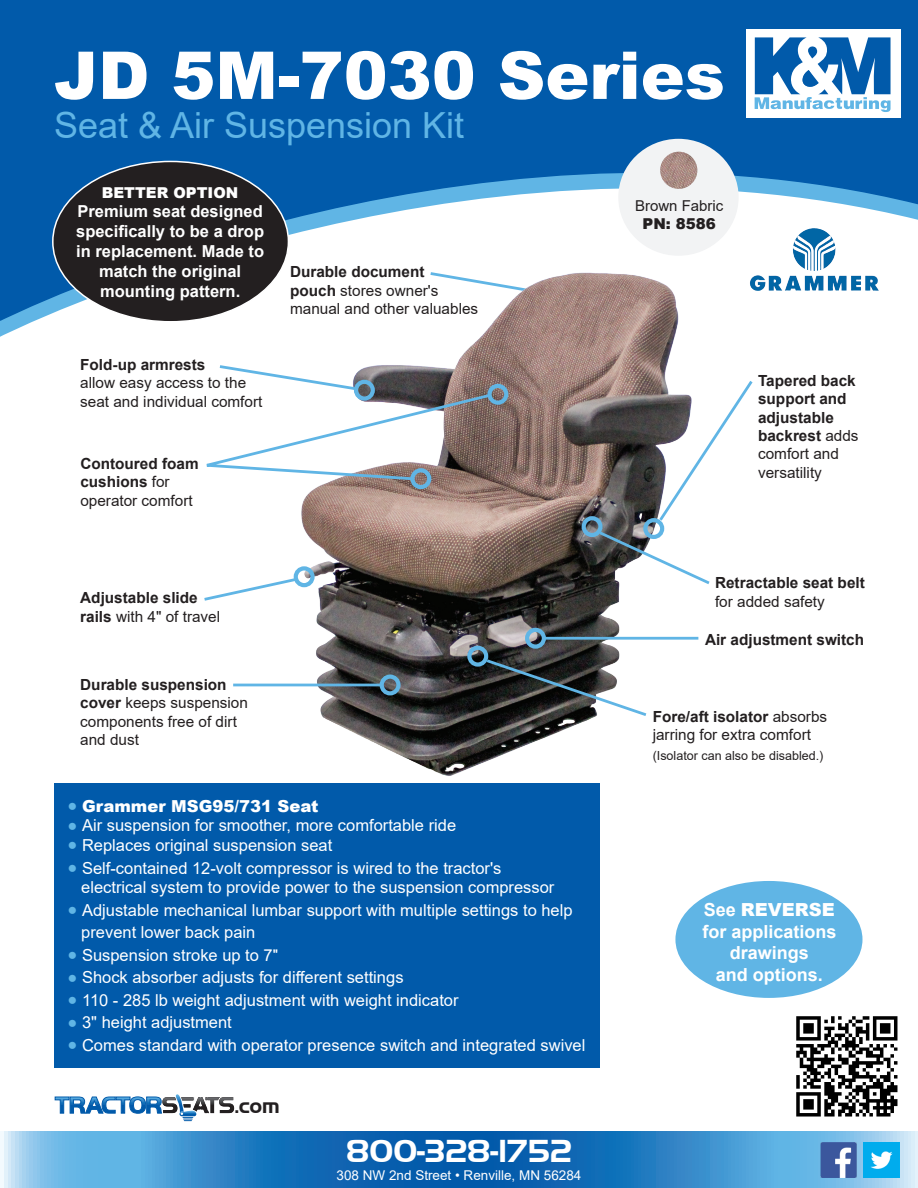
<style>
.page{position:relative;width:918px;height:1188px;background:#fff}
.page>*{position:absolute;margin:0;border:0;box-sizing:border-box;transform-origin:0 0}
.t1{font:900 66px "Arial";color:#fff}
.t2{font:36px "Arial";color:#60b5e5}
.t3{font:700 33px "Handel Got D";color:#fff}
.t4{font:700 22.05px "Handel Got D";color:#231f20}
.t5{font:700 18px/21.6px "Arial";color:#fff}
.t6{font:16.5px "Arial";color:#fff}
.t7{font:700 16.5px/19.8px "Arial";color:#fff;text-align:center}
.t8{font:900 16.5px "Arial";color:#fff}
.t9{font:700 15.3px/18.5px "Arial";color:#231f20}
.t10{font:15.3px/18.5px "Arial";color:#231f20}
.t11{font:900 15px "Arial";color:#fff}
.t12{font:15px "Arial";color:#231f20}
.t13{font:900 15px "Arial";color:#231f20}
.t14{font:13.5px "Arial";color:#fff}
.t15{font:12.6px "Arial";color:#231f20}
.s1{font-weight:400}
.s2{font-weight:700}
.s3{font-weight:400;color:#60b5e5}
.s4{color:#60b5e5}
.s5{font-family:"Bebas Neue"}
.s6{font-weight:900}
</style>
<div class="page">
<div style="left:54px;top:783px;width:546px;height:285px;background:#015aaa"></div>
<svg style="left:0;top:0;width:918px;height:322px;fill:#015aaa"></svg>
<img style="left:291px;top:259px;width:417px;height:517px">
<hr style="left:545px;top:637px;width:153px;height:3px;background:#60b5e5">
<div style="left:294px;top:566px;width:21px;height:21px;border:4px solid #60b5e5;border-radius:50%"></div>
<svg style="left:204px;top:576px;width:94px;height:27px"></svg>
<div style="left:410px;top:468px;width:21px;height:21px;border:4px solid #60b5e5;border-radius:50%"></div>
<div style="left:487px;top:384px;width:21px;height:21px;border:4px solid #60b5e5;border-radius:50%"></div>
<div style="left:380px;top:675px;width:21px;height:20px;border:4px solid #60b5e5;border-radius:50%"></div>
<div style="left:525px;top:628px;width:21px;height:21px;border:4px solid #60b5e5;border-radius:50%"></div>
<div style="left:467px;top:646px;width:21px;height:21px;border:4px solid #60b5e5;border-radius:50%"></div>
<svg style="left:484px;top:657px;width:165px;height:61px"></svg>
<div style="left:746px;top:29px;width:155px;height:89px;background:#fff"></div>
<svg style="left:755px;top:37px;width:136px;height:75px"></svg>
<div style="left:675px;top:881px;width:188px;height:117px;background:#60b5e5;border-radius:50%"></div>
<svg style="left:0;top:1131px;width:918px;height:57px;background:#3a8bc9"></svg>
<svg style="left:55px;top:1094px;width:179px;height:27px"></svg>
<img style="left:864px;top:1142px;width:35px;height:36px">
<img style="left:796px;top:1016px;width:102px;height:101px">
<hr style="left:233px;top:684px;width:148px;height:2px;background:#60b5e5">
<img style="left:793px;top:228px;width:38px;height:43px">
<img style="left:821px;top:1142px;width:35px;height:36px">
<svg style="left:206px;top:363px;width:286px;height:119px"></svg>
<div style="left:618px;top:139px;width:121px;height:117px;background:#f2f3f4;border-radius:50%"></div>
<img style="left:660px;top:152px;width:37px;height:37px;border-radius:19px">
<div style="left:582px;top:516px;width:21px;height:21px;border:4px solid #60b5e5;border-radius:50%"></div>
<svg style="left:596px;top:378px;width:157px;height:209px"></svg>
<div style="left:53px;top:161px;width:235px;height:161px;background:#231f20;border-radius:50%"></div>
<p class="t1" style="left:54px;top:27px;width:673px">JD 5M-7030 Series</p>
<p class="t2" style="left:54px;top:100px;width:412px">Seat &amp; Air Suspension Kit</p>
<p class="t11" style="left:102px;top:181px;width:138px">BETTER OPTION</p>
<p class="t7" style="left:76px;top:202px;width:189px">Premium seat designed specifically to be a drop in replacement. Made to match the original</p>
<p class="t7" style="left:100px;top:281px;width:142px">mounting pattern.</p>
<p class="t9" style="left:80px;top:355px;width:127px">Fold-up armrests</p>
<p class="t10" style="left:80px;top:374px;width:184px">allow easy access to the seat and individual comfort</p>
<p class="t9" style="left:80px;top:454px;width:120px">Contoured foam cushions <span class="s1">for operator comfort</span></p>
<p class="t9" style="left:290px;top:263px;width:136px">Durable document</p>
<p class="t10" style="left:290px;top:281px;width:190px"><span class="s2">pouch</span> stores owner's manual and other valuables</p>
<p class="t9" style="left:80px;top:589px;width:141px">Adjustable slide rails <span class="s1">with 4" of travel</span></p>
<p class="t10" style="left:80px;top:675px;width:169px"><span class="s2">Durable suspension cover</span> keeps suspension components free of dirt</p>
<p class="t10" style="left:80px;top:730px;width:60px">and dust</p>
<p class="t8" style="left:68px;top:794px;width:253px"><span class="s3">●</span> Grammer MSG95/731 Seat</p>
<p class="t6" style="left:68px;top:814px;width:390px"><span class="s4">●</span> Air suspension for smoother, more comfortable ride</p>
<p class="t6" style="left:68px;top:834px;width:266px"><span class="s4">●</span> Replaces original suspension seat</p>
<p class="t6" style="left:68px;top:857px;width:436px"><span class="s4">●</span> Self-contained 12-volt compressor is wired to the tractor's</p>
<p class="t6" style="left:81px;top:876px;width:475px">electrical system to provide power to the suspension compressor</p>
<p class="t6" style="left:68px;top:899px;width:507px"><span class="s4">●</span> Adjustable mechanical lumbar support with multiple settings to help</p>
<p class="t6" style="left:81px;top:921px;width:176px">prevent lower back pain</p>
<p class="t6" style="left:68px;top:944px;width:212px"><span class="s4">●</span> Suspension stroke up to 7<span class="s5">"</span></p>
<p class="t6" style="left:68px;top:966px;width:338px"><span class="s4">●</span> Shock absorber adjusts for different settings</p>
<p class="t6" style="left:68px;top:989px;width:393px"><span class="s4">●</span> 110 - 285 lb weight adjustment with weight indicator</p>
<p class="t6" style="left:68px;top:1011px;width:166px"><span class="s4">●</span> 3" height adjustment</p>
<p class="t6" style="left:68px;top:1034px;width:519px"><span class="s4">●</span> Comes standard with operator presence switch and integrated swivel</p>
<p class="t4" style="left:234px;top:1093px;width:47px">.com</p>
<p class="t3" style="left:346px;top:1132px;width:227px">800-328-1752</p>
<p class="t14" style="left:337px;top:1166px;width:246px">308 NW 2nd Street • Renville, MN 56284</p>
<p class="t12" style="left:635px;top:196px;width:90px">Brown Fabric</p>
<p class="t13" style="left:643px;top:213px;width:75px">PN: 8586</p>
<p class="t9" style="left:758px;top:372px;width:102px">Tapered back support and adjustable backrest <span class="s1">adds comfort and versatility</span></p>
<p class="t9" style="left:715px;top:574px;width:151px">Retractable seat belt <span class="s1">for added safety</span></p>
<p class="t9" style="left:705px;top:630px;width:161px">Air adjustment switch</p>
<p class="t10" style="left:653px;top:707px;width:176px"><span class="s2">Fore/aft isolator</span> absorbs jarring for extra comfort</p>
<p class="t15" style="left:653px;top:747px;width:172px">(Isolator can also be disabled.)</p>
<p class="t5" style="left:702px;top:899px;width:136px">See <span class="s6">REVERSE </span>for applications</p>
<p class="t5" style="left:730px;top:942px;width:81px">drawings</p>
<p class="t5" style="left:716px;top:964px;width:109px">and options.</p>
</div>
